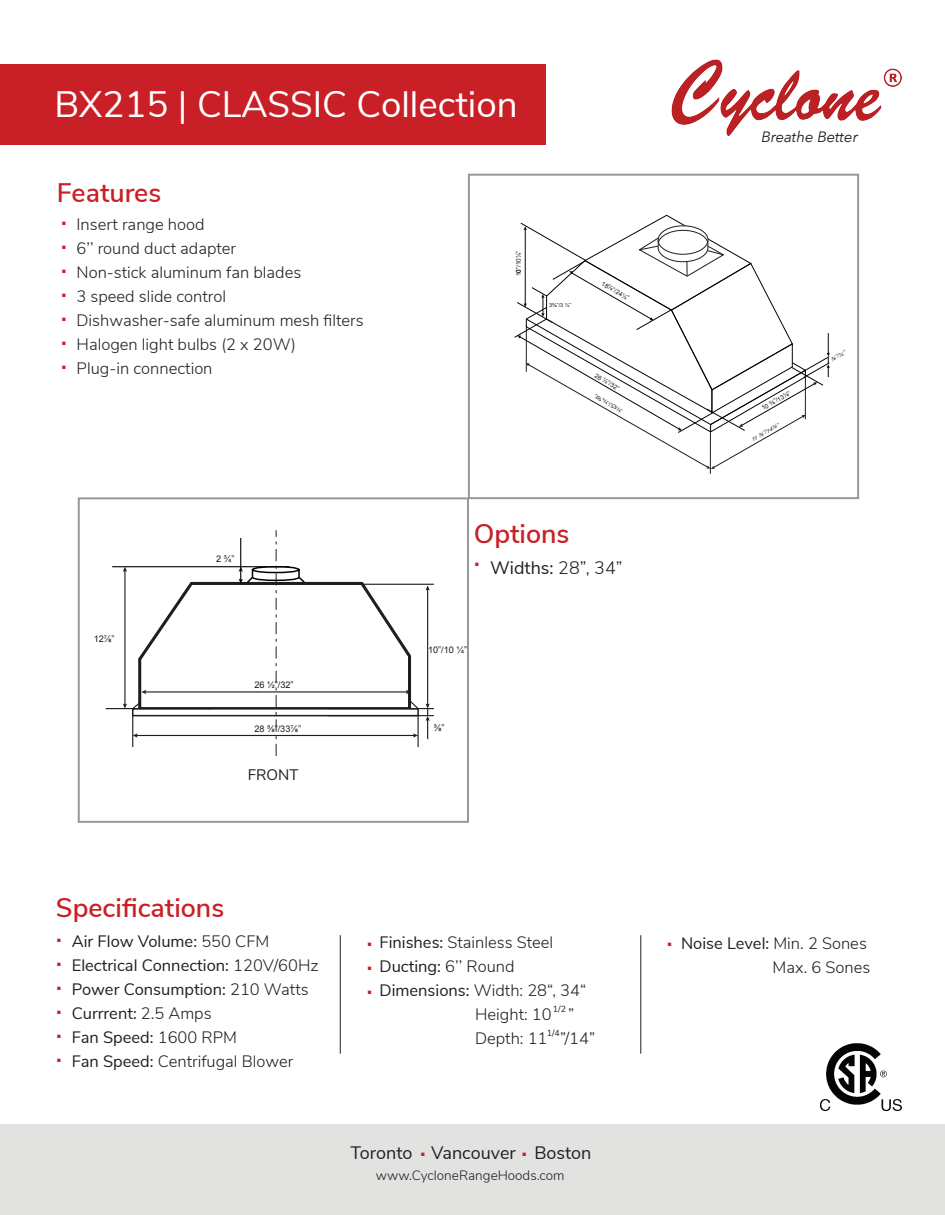
<style>
.page{position:relative;width:945px;height:1215px;background:#fff}
.page>*{position:absolute;margin:0;border:0;box-sizing:border-box;transform-origin:0 0}
.t1{font:36.75px "Nunito Sans";color:#fff}
.t2{font:600 26.85px/24px "Nunito Sans";color:#c82026;text-align:justify}
.t3{font:18px "Nunito Sans";color:#231f20}
.t4{font:300 16.5px/24px "Nunito Sans";color:#231f20}
.t5{font:16.5px/24px "Nunito Sans";color:#231f20}
.t6{font:15.15px "Nunito Sans";color:#201c1d}
.t7{font:italic 15px "Avenir Next";color:#231f20}
.t8{font:300 13.5px "Nunito Sans";color:#231f20}
.t9{font:9.15px "Arial";color:#201d1e}
.t10{font:9.15px "Arial";color:#201c1d}
.t11{font:8.85px "Nunito Sans";color:#231f20}
.t12{font:6.3px "Arial";color:#201d1e}
.t13{font:5.4px "Arial";color:#201d1e}
.t14{font:italic 5.25px "Arial";color:#201d1e;scale:1.16 1}
.s1{font-weight:300}
.s2{font-weight:400}
</style>
<div class="page">
<div style="left:0;top:1125px;width:945px;height:90px;background:#e2e2e0"></div>
<div style="left:0;top:64px;width:546px;height:81px;background:#c82026"></div>
<div style="left:78px;top:497px;width:391px;height:326px;border:2px solid #999697"></div>
<div style="left:468px;top:174px;width:391px;height:325px;border:2px solid #999697"></div>
<hr style="left:340px;top:935px;width:1px;height:119px;background:#231f20">
<hr style="left:641px;top:935px;width:1px;height:119px;background:#231f20">
<svg style="left:514px;top:214px;width:316px;height:255px"></svg>
<hr style="left:710px;top:427px;width:1px;height:47px;background:#201d1e">
<hr style="left:112px;top:566px;width:177px;height:1px;background:#040605">
<hr style="left:325px;top:584px;width:109px;height:1px;background:#201c1d">
<hr style="left:327px;top:708px;width:107px;height:1px;background:#201d1e">
<hr style="left:427px;top:589px;width:1px;height:116px;background:#201d1e">
<svg style="left:426px;top:585px;width:4px;height:5px"></svg>
<hr style="left:106px;top:708px;width:106px;height:1px;background:#201c1d">
<svg style="left:123px;top:530px;width:297px;height:226px"></svg>
<hr style="left:327px;top:715px;width:107px;height:1px;background:#201d1e">
<svg style="left:426px;top:704px;width:4px;height:35px"></svg>
<img style="left:821px;top:1044px;width:81px;height:67px">
<img style="left:671px;top:59px;width:230px;height:77px">
<h1 class="t1" style="left:54px;top:77px;width:465px">BX215 | CLASSIC Collection</h1>
<h2 class="t2" style="left:57px;top:179px;width:106px">Features</h2>
<p class="t4" style="left:77px;top:211px;width:289px">Insert range hood<br>6’’ round duct adapter<br>Non-stick aluminum fan blades<br>3 speed slide control<br>Dishwasher-safe aluminum mesh filters<br>Halogen light bulbs (2 x 20W)<br>Plug-in connection</p>
<h2 class="t2" style="left:61px;top:202px;width:8px">. . . . . . .</h2>
<p class="t12" style="left:514px;top:276px;width:27px;rotate:-90deg">01 ”/10¼”</p>
<p class="t13" style="left:549px;top:301px;width:24px">3⅜”/3 ¼”</p>
<p class="t12" style="left:604px;top:279px;width:32px;rotate:30deg">18⅞”/24¼”</p>
<p class="t12" style="left:597px;top:371px;width:29px;rotate:30deg">26 ½”/32”</p>
<p class="t14" style="left:598px;top:393px;width:28px;rotate:30deg">28 ⅜”/33⅞”</p>
<p class="t9" style="left:94px;top:633px;width:22px">12⅞”</p>
<p class="t10" style="left:216px;top:553px;width:20px">2 ¾”</p>
<h2 class="t2" style="left:474px;top:520px;width:97px">Options</h2>
<p class="t3" style="left:490px;top:554px;width:134px">Widths: <span class="s1">28”, 34”</span></p>
<h2 class="t2" style="left:474px;top:543px;width:8px">.</h2>
<p class="t9" style="left:254px;top:679px;width:41px">26 ½”/32”</p>
<p class="t9" style="left:428px;top:643px;width:41px">10”/10 ¼”</p>
<p class="t9" style="left:254px;top:723px;width:48px">28 ⅜”/33⅞”</p>
<p class="t9" style="left:434px;top:722px;width:12px">⅜”</p>
<p class="t6" style="left:248px;top:763px;width:52px">FRONT</p>
<p class="t7" style="left:761px;top:124px;width:98px">Breathe Better</p>
<p class="t12" style="left:760px;top:405px;width:34px;rotate:-29deg">10 ⅜”/13⅛”</p>
<p class="t14" style="left:749px;top:437px;width:28px;rotate:-30deg">11 ⅜”/14⅛”</p>
<p class="t14" style="left:829px;top:357px;width:15px;rotate:-30deg">⅜”/¼”</p>
<h2 class="t2" style="left:56px;top:894px;width:170px">Specifications</h2>
<p class="t5" style="left:72px;top:928px;width:248px">Air Flow Volume: <span class="s1">550 CFM<br></span>Electrical Connection: <span class="s1">120V/60Hz<br></span>Power Consumption: <span class="s1">210 Watts<br></span>Currrent: <span class="s1">2.5 Amps<br></span>Fan Speed: <span class="s1">1600 RPM<br></span>Fan Speed: <span class="s1">Centrifugal Blower</span></p>
<h2 class="t2" style="left:56px;top:919px;width:8px">. . . . . .</h2>
<p class="t4" style="left:379px;top:929px;width:175px"><span class="s2">Finishes:</span> Stainless Steel</p>
<h2 class="t2" style="left:367px;top:923px;width:8px">. . .</h2>
<p class="t4" style="left:681px;top:930px;width:191px;text-align:right"><span class="s2">Noise Level:</span> Min. 2 Sones<br>Max. 6 Sones</p>
<h2 class="t2" style="left:666px;top:923px;width:8px">.</h2>
<p class="t5" style="left:379px;top:953px;width:137px">Ducting: <span class="s1">6’’ Round</span></p>
<p class="t4" style="left:379px;top:977px;width:208px"><span class="s2">Dimensions:</span> Width: 28“, 34“</p>
<p class="t4" style="left:475px;top:1001px;width:101px">Height: 10 ”</p>
<p class="t4" style="left:475px;top:1025px;width:122px">Depth: 11 ”/14”</p>
<p class="t11" style="left:553px;top:1002px;width:15px">1/2</p>
<p class="t11" style="left:547px;top:1027px;width:15px">1/4</p>
<p class="t3" style="left:351px;top:1139px;width:242px">Toronto Vancouver Boston</p>
<p class="t8" style="left:376px;top:1165px;width:190px">www.CycloneRangeHoods.com</p>
<h2 class="t2" style="left:420px;top:1133px;width:8px">.</h2>
<h2 class="t2" style="left:521px;top:1133px;width:8px">.</h2>
</div>
